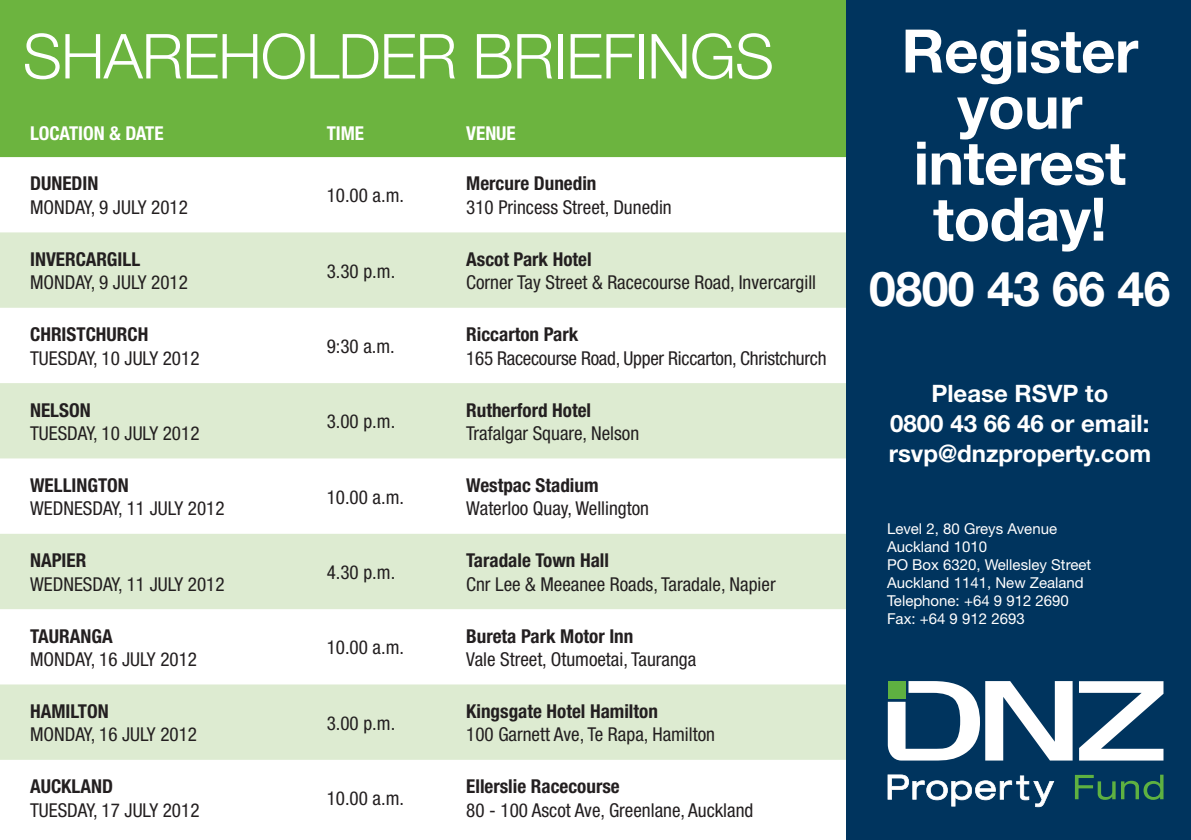
<style>
.page{position:relative;width:1191px;height:840px;background:#fff}
.page>*{position:absolute;margin:0;border:0;box-sizing:border-box;transform-origin:0 0}
.t1{font:300 62px "Helvetica Neue";letter-spacing:-.015em;color:#fff}
.t2{font:700 60px/56px "Helvetica Neue";letter-spacing:-.01em;color:#fff;text-align:center}
.t3{font:700 48px "Helvetica Neue";letter-spacing:-.01em;color:#fff}
.t4{font:700 24px/30px "Helvetica Neue";color:#fff;text-align:center}
.t5{font:condensed 19.2px "Helvetica Neue";color:#231f20}
.t6{font:700 condensed 19.2px "Helvetica Neue";color:#231f20}
.t7{font:700 condensed 19.2px "Helvetica Neue";color:#fff}
.t8{font:15px/18px "Helvetica Neue";color:#fff}
</style>
<div class="page">
<div style="left:0;top:0;width:935px;height:111px;background:#6cb43f"></div>
<div style="left:0;top:111px;width:846px;height:46px;background:#6cb43f"></div>
<svg style="left:0;top:232px;width:846px;height:527px;fill:#ddebd1"></svg>
<div style="left:846px;top:0;width:345px;height:839px;background:#00345e"></div>
<svg style="left:1079px;top:681px;width:84px;height:79px"></svg>
<svg style="left:887px;top:681px;width:185px;height:79px"></svg>
<div style="left:887px;top:680px;width:18px;height:18px;background:#5eb141"></div>
<svg style="left:887px;top:774px;width:167px;height:32px"></svg>
<svg style="left:1075px;top:774px;width:40px;height:25px"></svg>
<svg style="left:1121px;top:774px;width:42px;height:25px"></svg>
<h1 class="t1" style="left:23px;top:18px;width:752px">SHAREHOLDER BRIEFINGS</h1>
<p class="t7" style="left:30px;top:122px;width:135px">LOCATION &amp; DATE</p>
<p class="t7" style="left:327px;top:122px;width:39px">TIME</p>
<p class="t7" style="left:466px;top:122px;width:51px">VENUE</p>
<p class="t6" style="left:30px;top:172px;width:22px">Dunedin</p>
<p class="t5" style="left:30px;top:196px;width:159px">Monday, 9 JULY 2012</p>
<p class="t6" style="left:466px;top:172px;width:132px">Mercure Dunedin</p>
<p class="t5" style="left:466px;top:196px;width:207px">310 Princess Street, Dunedin</p>
<p class="t5" style="left:327px;top:184px;width:79px">10.00 a.m.</p>
<p class="t6" style="left:30px;top:247px;width:96px">Invercargill</p>
<p class="t5" style="left:30px;top:271px;width:159px">Monday, 9 JULY 2012</p>
<p class="t6" style="left:30px;top:322px;width:58px">Christchu</p>
<p class="t6" style="left:117px;top:322px;width:22px">rch</p>
<p class="t5" style="left:30px;top:346px;width:171px">Tuesday, 10 JULY 2012</p>
<p class="t6" style="left:30px;top:398px;width:62px">NELSON</p>
<p class="t5" style="left:30px;top:422px;width:171px">Tuesday, 10 JULY 2012</p>
<p class="t6" style="left:30px;top:473px;width:24px">Wellin</p>
<p class="t6" style="left:87px;top:473px;width:22px">gton</p>
<p class="t5" style="left:30px;top:497px;width:196px">Wednesday, 11 JULY 2012</p>
<p class="t6" style="left:30px;top:548px;width:56px">NAPIER</p>
<p class="t5" style="left:30px;top:572px;width:196px">Wednesday, 11 JULY 2012</p>
<p class="t6" style="left:30px;top:623px;width:83px">Tau ran ga</p>
<p class="t5" style="left:30px;top:647px;width:25px">MONDAY</p>
<p class="t5" style="left:91px;top:647px;width:108px">, 16 JULY 2012</p>
<p class="t6" style="left:30px;top:699px;width:22px">Hamilton</p>
<p class="t5" style="left:30px;top:723px;width:25px">MONDAY</p>
<p class="t5" style="left:91px;top:723px;width:108px">, 16 JULY 2012</p>
<p class="t6" style="left:30px;top:774px;width:22px">Auckland</p>
<p class="t5" style="left:30px;top:798px;width:171px">TUESDAY, 17 JULY 2012</p>
<p class="t5" style="left:327px;top:259px;width:70px">3.30 p.m.</p>
<p class="t5" style="left:327px;top:335px;width:70px">9:30 a.m.</p>
<p class="t5" style="left:327px;top:410px;width:70px">3.00 p.m.</p>
<p class="t5" style="left:327px;top:485px;width:79px">10.00 a.m.</p>
<p class="t5" style="left:327px;top:560px;width:70px">4.30 p.m.</p>
<p class="t5" style="left:327px;top:636px;width:79px">10.00 a.m.</p>
<p class="t5" style="left:327px;top:711px;width:70px">3.00 p.m.</p>
<p class="t5" style="left:327px;top:786px;width:79px">10.00 a.m.</p>
<p class="t6" style="left:466px;top:247px;width:127px">Ascot Park Hotel</p>
<p class="t5" style="left:466px;top:271px;width:351px">Corner Tay Street &amp; Racecourse Road, Invercargill</p>
<p class="t6" style="left:466px;top:322px;width:114px">Riccarton Park</p>
<p class="t5" style="left:466px;top:346px;width:362px">165 Racecourse Road, Upper Riccarton, Christchurch</p>
<p class="t6" style="left:466px;top:398px;width:126px">Rutherford Hotel</p>
<p class="t5" style="left:466px;top:422px;width:174px">Trafalgar Square, Nelson</p>
<p class="t6" style="left:466px;top:473px;width:134px">Westpac Stadium</p>
<p class="t5" style="left:466px;top:497px;width:184px">Waterloo Quay, Wellington</p>
<p class="t6" style="left:466px;top:548px;width:144px">Taradale Town Hall</p>
<p class="t5" style="left:466px;top:572px;width:311px">Cnr Lee &amp; Meeanee Roads, Taradale, Napier</p>
<p class="t6" style="left:466px;top:623px;width:169px">Bureta Park Motor Inn</p>
<p class="t5" style="left:466px;top:647px;width:231px">Vale Street, Otumoetai, Tauranga</p>
<p class="t6" style="left:466px;top:699px;width:193px">Kingsgate Hotel Hamilton</p>
<p class="t5" style="left:466px;top:723px;width:250px">100 Garnett Ave, Te Rapa, Hamilton</p>
<p class="t6" style="left:466px;top:774px;width:155px">Ellerslie Racecourse</p>
<p class="t5" style="left:466px;top:798px;width:289px">80 - 100 Ascot Ave, Greenlane, Auckland</p>
<h2 class="t2" style="left:901px;top:22px;width:238px">Register your interest today!</h2>
<h3 class="t3" style="left:869px;top:259px;width:303px">0800 43 66 46</h3>
<p class="t4" style="left:888px;top:377px;width:264px">Please RSVP to<br>0800 43 66 46 or email: rsvp@dnzproperty.com</p>
<p class="t8" style="left:887px;top:519px;width:206px">Level 2, 80 Greys Avenue<br>Auckland 1010<br>PO Box 6320, Wellesley Street<br>Auckland 1141, New Zealand<br>Telephone: +64 9 912 2690<br>Fax: +64 9 912 2693</p>
</div>
